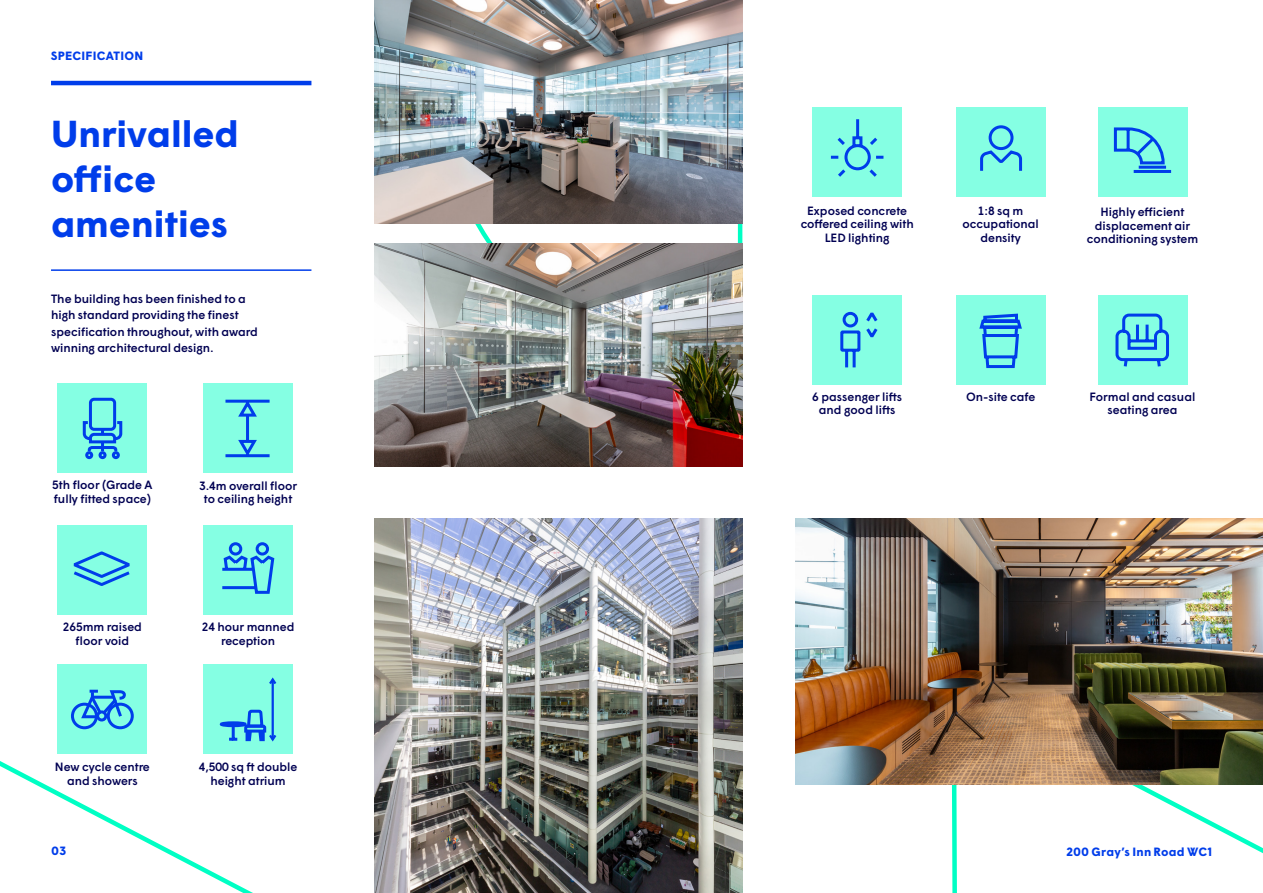
<style>
.page{position:relative;width:1263px;height:893px;background:#fff}
.page>*{position:absolute;margin:0;border:0;box-sizing:border-box;transform-origin:0 0}
.t1{font:700 37.5px/45px "Wigrum";color:#003dea}
.t2{font:500 12px/13.5px "Wigrum";color:#000052;text-align:center}
.t3{font:700 12px "Wigrum";letter-spacing:.02em;color:#003dea}
</style>
<div class="page">
<svg style="left:951px;top:785px;width:312px;height:108px"></svg>
<svg style="left:431px;top:223px;width:312px;height:20px"></svg>
<svg style="left:0;top:383px;width:436px;height:510px"></svg>
<img style="left:374px;top:519px;width:369px;height:374px">
<svg style="left:58px;top:384px;width:89px;height:89px;background:#76e9e3"></svg>
<svg style="left:956px;top:107px;width:89px;height:89px;background:#7df4e3"></svg>
<svg style="left:1098px;top:107px;width:89px;height:89px;background:#78ece3"></svg>
<svg style="left:58px;top:525px;width:89px;height:89px;background:#7cf2e3"></svg>
<svg style="left:956px;top:295px;width:89px;height:89px;background:#75e8e3"></svg>
<svg style="left:1098px;top:295px;width:89px;height:89px;background:#75e8e3"></svg>
<svg style="left:812px;top:107px;width:90px;height:89px;background:#7df3e3"></svg>
<svg style="left:812px;top:295px;width:90px;height:89px;background:#7cf2e3"></svg>
<svg style="left:203px;top:384px;width:90px;height:89px;background:#7bf1e3"></svg>
<svg style="left:203px;top:525px;width:90px;height:89px;background:#77ebe3"></svg>
<img style="left:374px;top:0;width:369px;height:223px">
<img style="left:374px;top:243px;width:369px;height:224px">
<img style="left:796px;top:519px;width:467px;height:266px">
<hr style="left:51px;top:81px;width:260px;height:4px;background:#003dea">
<hr style="left:51px;top:269px;width:260px;height:2px;background:#003dea">
<svg style="left:58px;top:665px;width:89px;height:89px;background:#75e8e3"></svg>
<svg style="left:203px;top:665px;width:90px;height:89px;background:#79ede3"></svg>
<p class="t3" style="left:51px;top:47px;width:94px">SPECIFICATION</p>
<h1 class="t1" style="left:51px;top:109px;width:189px">Unrivalled office amenities</h1>
<p class="t2" style="left:51px;top:289px;width:208px;line-height:16.5px;text-align:left">The building has been finished to a high standard providing the finest specification throughout, with award winning architectural design.</p>
<p class="t2" style="left:52px;top:477px;width:102px;text-align:left">5th floor (Grade A fully fitted space)</p>
<p class="t2" style="left:199px;top:478px;width:100px">3.4m overall floor to ceiling height</p>
<p class="t2" style="left:63px;top:619px;width:81px">265mm raised floor void</p>
<p class="t2" style="left:55px;top:759px;width:96px">New cycle centre and showers</p>
<p class="t2" style="left:202px;top:619px;width:94px">24 hour manned reception</p>
<p class="t2" style="left:199px;top:759px;width:100px">4,500 sq ft double height atrium</p>
<p class="t2" style="left:801px;top:203px;width:115px">Exposed concrete coffered ceiling with<br>LED lighting</p>
<p class="t2" style="left:962px;top:203px;width:78px">1:8 sq m occupational density</p>
<p class="t2" style="left:1087px;top:204px;width:113px">Highly efficient displacement air conditioning system</p>
<p class="t2" style="left:812px;top:389px;width:91px">6 passenger lifts and good lifts</p>
<p class="t2" style="left:966px;top:389px;width:71px">On-site cafe</p>
<p class="t2" style="left:1090px;top:389px;width:107px">Formal and casual seating area</p>
<p class="t3" style="left:51px;top:842px;width:17px">03</p>
<p class="t3" style="left:1066px;top:842px;width:147px">200 Gray’s Inn Road WC1</p>
</div>
